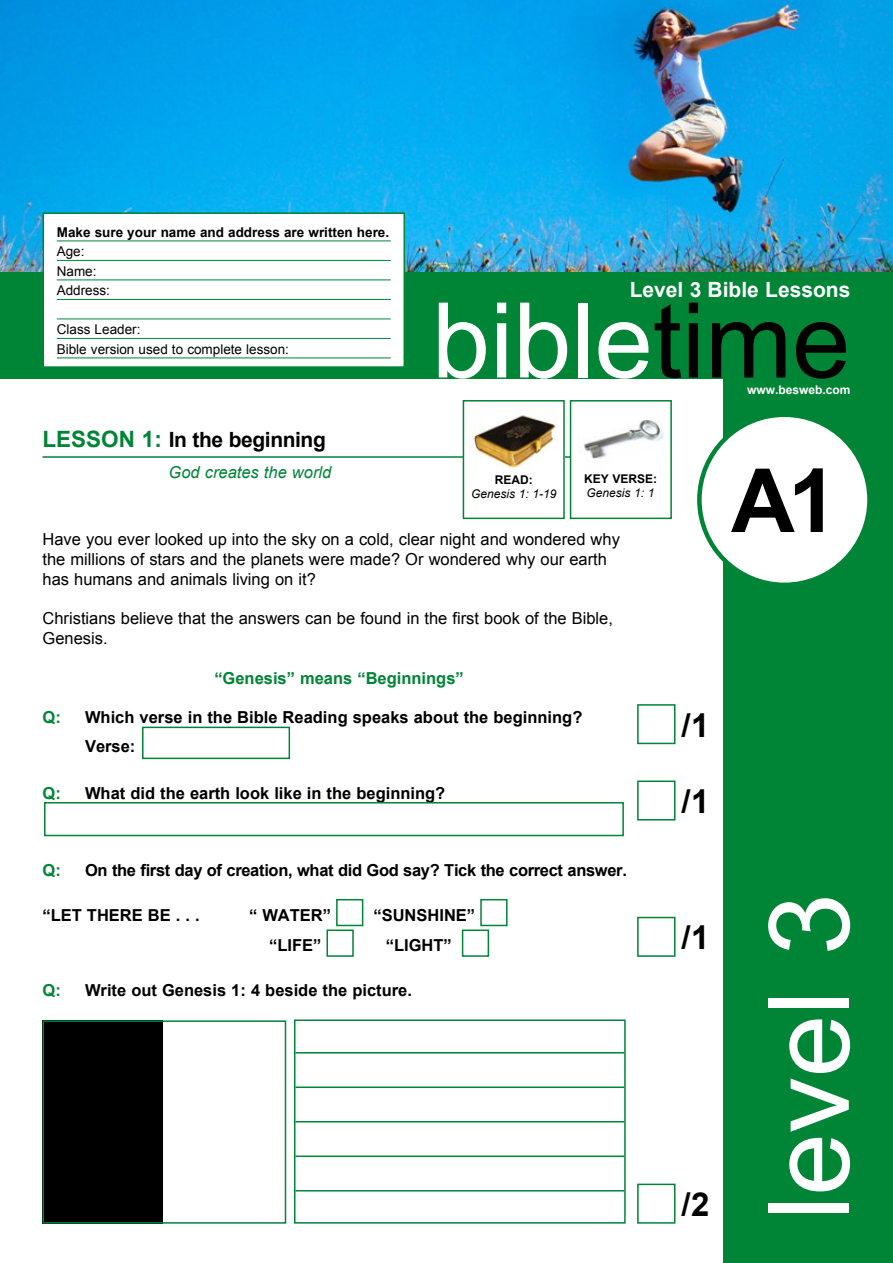
<style>
.page{position:relative;width:893px;height:1263px;background:#fff}
.page>*{position:absolute;margin:0;border:0;box-sizing:border-box;transform-origin:0 0}
.t1{font:112.2px "Arial";color:#fff}
.t2{font:104.55px "Arial";color:#fff}
.t3{font:700 88.5px "Arial";color:#000}
.t4{font:700 33px "Arial";color:#000}
.t5{font:700 21px "Arial";letter-spacing:-.02em;color:#000}
.t6{font:700 21px "Arial";color:#fff}
.t7{font:16.5px/19.8px "Arial";color:#000}
.t8{font:700 16.5px/29px "Arial";color:#000}
.t9{font:700 16.5px "Arial";letter-spacing:-.02em;color:#000}
.t10{font:700 16.5px "Arial";color:#008436}
.t11{font:italic 16.5px "Arial";color:#008436}
.t12{font:13.5px/19.5px "Arial";color:#000}
.t13{font:700 13.5px "Arial";color:#000}
.t14{font:italic 12px "Arial";color:#000}
.t15{font:700 12px "Arial";color:#fff}
.t16{font:700 12px "Arial";color:#000}
.s1{color:#000}
.s2{font-size:22.5px;color:#008436}
</style>
<div class="page">
<img style="left:0;top:0;width:893px;height:272px">
<div style="left:0;top:272px;width:893px;height:106px;background:#008436"></div>
<div style="left:723px;top:325px;width:170px;height:938px;background:#008436"></div>
<div style="left:43px;top:213px;width:361px;height:154px;background:#fff"></div>
<hr style="left:57px;top:241px;width:334px;height:1px;background:#008436">
<hr style="left:57px;top:260px;width:334px;height:1px;background:#008436">
<hr style="left:57px;top:280px;width:334px;height:1px;background:#008436">
<hr style="left:57px;top:299px;width:334px;height:1px;background:#008436">
<hr style="left:57px;top:319px;width:334px;height:1px;background:#008436">
<hr style="left:57px;top:338px;width:334px;height:1px;background:#008436">
<hr style="left:57px;top:358px;width:334px;height:1px;background:#008436">
<div style="left:43px;top:212px;width:362px;height:156px;border:2px solid #008436"></div>
<div style="left:699px;top:415px;width:170px;height:170px;background:#fff;border-radius:50%"></div>
<div style="left:697px;top:412px;width:175px;height:175px;border:4px solid #008436;border-radius:50%"></div>
<div style="left:637px;top:1183px;width:38px;height:41px;background:#fff;border:2px solid #008436"></div>
<hr style="left:43px;top:456px;width:574px;height:2px;background:#008436">
<img style="left:573px;top:419px;width:91px;height:40px">
<div style="left:570px;top:400px;width:102px;height:119px;border:2px solid #008436"></div>
<img style="left:466px;top:415px;width:96px;height:54px">
<div style="left:463px;top:400px;width:102px;height:119px;border:2px solid #008436"></div>
<div style="left:637px;top:704px;width:38px;height:40px;background:#fff;border:2px solid #008436"></div>
<div style="left:142px;top:727px;width:148px;height:32px;border:2px solid #008436"></div>
<div style="left:44px;top:802px;width:580px;height:34px;background:#fff;border:2px solid #008436"></div>
<div style="left:336px;top:899px;width:27px;height:27px;background:#fff;border:2px solid #008436"></div>
<div style="left:480px;top:899px;width:28px;height:27px;background:#fff;border:2px solid #008436"></div>
<div style="left:326px;top:929px;width:28px;height:28px;background:#fff;border:2px solid #008436"></div>
<div style="left:462px;top:929px;width:27px;height:28px;background:#fff;border:2px solid #008436"></div>
<hr style="left:295px;top:1052px;width:329px;height:1px;background:#008436">
<hr style="left:295px;top:1086px;width:329px;height:2px;background:#008436">
<hr style="left:295px;top:1121px;width:329px;height:1px;background:#008436">
<hr style="left:295px;top:1155px;width:329px;height:2px;background:#008436">
<hr style="left:295px;top:1190px;width:329px;height:1px;background:#008436">
<div style="left:294px;top:1019px;width:332px;height:204px;border:2px solid #008436"></div>
<div style="left:43px;top:1020px;width:120px;height:204px;background:#000"></div>
<div style="left:43px;top:1020px;width:243px;height:204px;border:2px solid #008436"></div>
<div style="left:637px;top:780px;width:38px;height:40px;background:#fff;border:2px solid #008436"></div>
<div style="left:637px;top:917px;width:38px;height:40px;background:#fff;border:2px solid #008436"></div>
<p class="t13" style="left:57px;top:223px;width:334px">Make sure your name and address are written here.</p>
<p class="t12" style="left:57px;top:242px;width:55px">Age:<br>Name:<br>Address:</p>
<p class="t12" style="left:57px;top:320px;width:234px">Class Leader:<br>Bible version used to complete lesson:</p>
<p class="t6" style="left:630px;top:276px;width:222px">Level 3 Bible Lessons</p>
<h2 class="t2" style="left:432px;top:272px;width:420px">bible<span class="s1">time</span></h2>
<p class="t15" style="left:747px;top:382px;width:105px">www.besweb.com</p>
<p class="t5" style="left:43px;top:426px;width:285px"><span class="s2">LESSON 1:</span> In the beginning</p>
<p class="t11" style="left:169px;top:461px;width:164px">God creates the world</p>
<p class="t16" style="left:495px;top:472px;width:39px">READ:</p>
<p class="t14" style="left:471px;top:486px;width:87px">Genesis 1: 1-19</p>
<p class="t16" style="left:584px;top:471px;width:75px">KEY VERSE:</p>
<p class="t14" style="left:587px;top:485px;width:70px">Genesis 1: 1</p>
<p class="t7" style="left:43px;top:530px;width:579px">Have you ever looked up into the sky on a cold, clear night and wondered why the millions of stars and the planets were made? Or wondered why our earth has humans and animals living on it?</p>
<p class="t7" style="left:43px;top:609px;width:572px">Christians believe that the answers can be found in the first book of the Bible,<br>Genesis.</p>
<p class="t10" style="left:214px;top:667px;width:251px">“Genesis” means “Beginnings”</p>
<p class="t10" style="left:43px;top:706px;width:20px">Q:</p>
<p class="t8" style="left:85px;top:703px;width:499px">Which verse in the Bible Reading speaks about the beginning?<br>Verse:</p>
<p class="t10" style="left:43px;top:782px;width:20px">Q:</p>
<p class="t8" style="left:85px;top:779px;width:362px">What did the earth look like in the beginning?</p>
<p class="t10" style="left:43px;top:859px;width:20px">Q:</p>
<p class="t9" style="left:85px;top:859px;width:543px">On the first day of creation, what did God say? Tick the correct answer.</p>
<p class="t8" style="left:43px;top:901px;width:159px">“LET THERE BE . . .</p>
<p class="t8" style="left:249px;top:901px;width:84px">“ WATER”</p>
<p class="t8" style="left:373px;top:901px;width:103px">“SUNSHINE”</p>
<p class="t8" style="left:269px;top:931px;width:54px">“LIFE”</p>
<p class="t8" style="left:386px;top:931px;width:67px">“LIGHT”</p>
<p class="t10" style="left:43px;top:979px;width:20px">Q:</p>
<p class="t8" style="left:85px;top:977px;width:328px">Write out Genesis 1: 4 beside the picture.</p>
<h3 class="t3" style="left:731px;top:442px;width:108px">A1</h3>
<h3 class="t4" style="left:682px;top:703px;width:29px">/1</h3>
<h3 class="t4" style="left:682px;top:779px;width:29px">/1</h3>
<h3 class="t4" style="left:682px;top:916px;width:29px">/1</h3>
<h3 class="t4" style="left:682px;top:1182px;width:29px">/2</h3>
<h1 class="t1" style="left:736px;top:1220px;width:329px;rotate:-90deg">level 3</h1>
</div>
